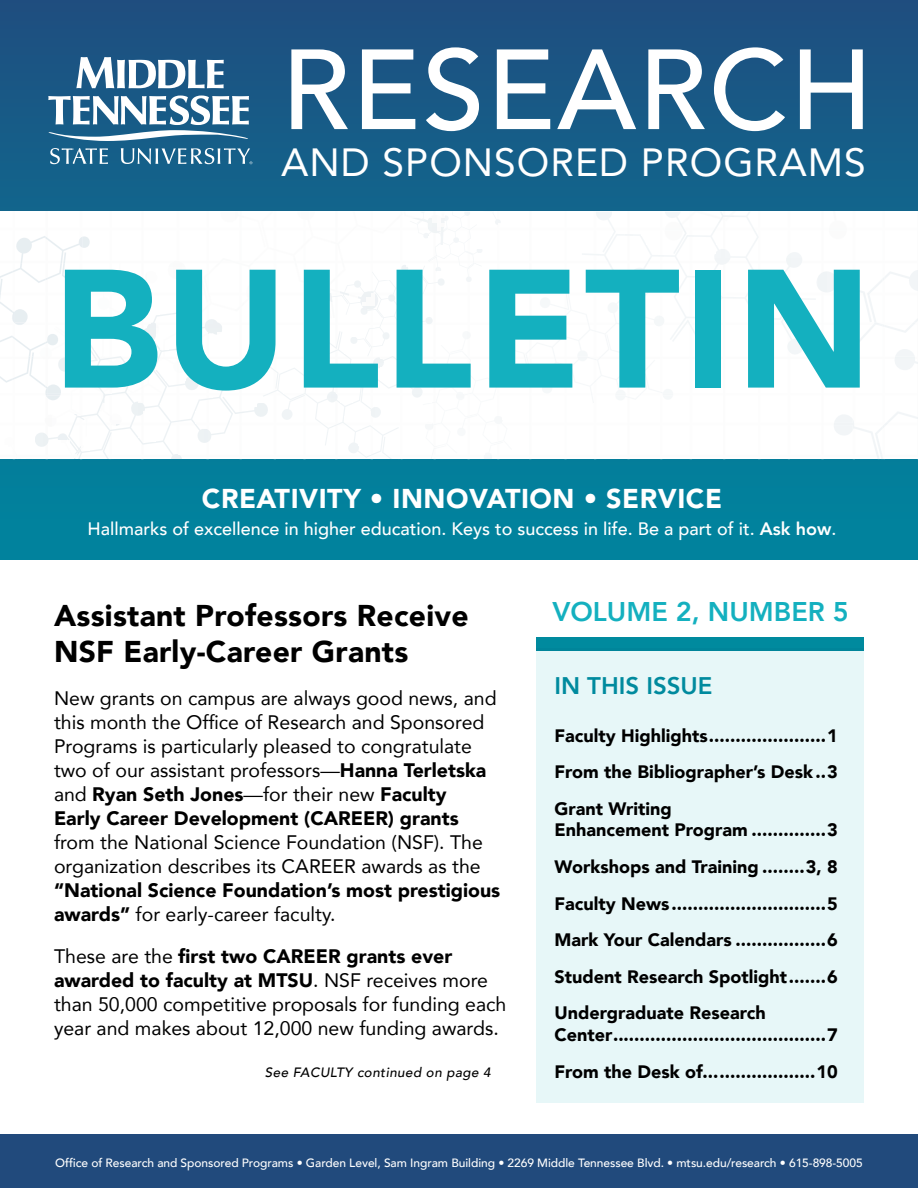
<style>
.page{position:relative;width:918px;height:1188px;background:#fff}
.page>*{position:absolute;margin:0;border:0;box-sizing:border-box;transform-origin:0 0}
.t1{font:900 166.5px "Avenir LT Std";letter-spacing:.02em;color:#14b0bf}
.t2{font:500 112.5px "Avenir LT Std";letter-spacing:.015em;color:#fff}
.t3{font:39px "Avenir LT Pro";letter-spacing:.025em;color:#fff}
.t4{font:900 30px/36px "Avenir";letter-spacing:.01em;color:#000}
.t5{font:900 27px "Avenir LT Std";letter-spacing:.02em;color:#fff}
.t6{font:800 27px "Avenir";color:#14b0bf}
.t7{font:800 24px "Avenir";color:#008a9e}
.t8{font:19.5px/24px "Avenir";color:#000}
.t9{font:900 19.5px/24px "Avenir";color:#000}
.t10{font:900 18px/36.6px "Avenir";color:#000;text-align:justify}
.t11{font:500 18px "Avenir";color:#fff}
.t12{font:italic 500 13.5px "Avenir";letter-spacing:.03em;color:#000}
.t13{font:500 12px "Avenir";letter-spacing:-.005em;color:#fff}
.s1{font-weight:800}
.s2{font-weight:900}
.s3{font-weight:400}
.s4{color:#fff}
</style>
<div class="page">
<div style="left:0;top:1134px;width:918px;height:54px;background:#214a7c"></div>
<div style="left:536px;top:649px;width:328px;height:454px;background:#e7f7f8"></div>
<div style="left:536px;top:637px;width:328px;height:14px;background:#008a9e"></div>
<svg style="left:0;top:0;width:918px;height:560px;background:#11678d"></svg>
<svg style="left:76px;top:57px;width:148px;height:31px"></svg>
<svg style="left:48px;top:96px;width:201px;height:45px"></svg>
<svg style="left:50px;top:148px;width:202px;height:16px;background:#4f86a6"></svg>
<svg style="left:0;top:212px;width:918px;height:247px"></svg>
<img style="left:192px;top:212px;width:424px;height:109px">
<img style="left:0;top:392px;width:77px;height:67px">
<img style="left:625px;top:212px;width:247px;height:154px">
<h2 class="t2" style="left:281px;top:25px;width:593px">RESEARCH</h2>
<h3 class="t3" style="left:281px;top:138px;width:586px">AND SPONSORED PROGRAMS</h3>
<h1 class="t1" style="left:53px;top:229px;width:820px">BULLETIN</h1>
<h3 class="t5" style="left:202px;top:482px;width:522px">CREATIVITY • INNOVATION • SERVICE</h3>
<p class="t11" style="left:87px;top:513px;width:751px">Hallmarks of excellence in higher education. Keys to success in life. Be a part of it. <span class="s1">Ask how</span>.</p>
<h3 class="t4" style="left:54px;top:597px;width:416px">Assistant Professors Receive<br>NSF Early-Career Grants</h3>
<p class="t8" style="left:54px;top:686px;width:444px">New grants on campus are always good news, and this month the Office of Research and Sponsored Programs is particularly pleased to congratulate two of our assistant professors—<span class="s2">Hanna Terletska </span>and <span class="s2">Ryan Seth Jones</span>—for their new <span class="s2">Faculty Early Career Development (CAREER) grants</span></p>
<p class="t8" style="left:54px;top:830px;width:430px">from the National Science Foundation (NSF). The organization describes its CAREER awards as the</p>
<p class="t9" style="left:54px;top:878px;width:448px">“National Science Foundation’s most prestigious awards” <span class="s3">for early-career faculty.</span></p>
<p class="t8" style="left:54px;top:944px;width:454px">These are the <span class="s2">first two CAREER grants ever awarded to faculty at MTSU</span>. NSF receives more than 50,000 competitive proposals for funding each year and makes about 12,000 new funding awards.</p>
<p class="t12" style="left:265px;top:1065px;width:243px">See FACULTY continued on page 4<span class="s4">44</span></p>
<h3 class="t6" style="left:552px;top:591px;width:298px">VOLUME 2, NUMBER 5</h3>
<p class="t7" style="left:554px;top:667px;width:160px">IN THIS ISSUE</p>
<p class="t10" style="left:554px;top:717px;width:285px">Faculty Highlights......................1<br>From the Bibliographer’s Desk..3<br>Grant Writing</p>
<p class="t10" style="left:554px;top:811px;width:285px">Enhancement Program ..............3<br>Workshops and Training ........3, 8<br>Faculty News .............................5<br>Mark Your Calendars .................6<br>Student Research Spotlight.......6<br>Undergraduate Research</p>
<p class="t10" style="left:554px;top:1016px;width:285px">Center........................................7<br>From the Desk of.....................10</p>
<p class="t13" style="left:55px;top:1152px;width:809px">Office of Research and Sponsored Programs • Garden Level, Sam Ingram Building • 2269 Middle Tennessee Blvd. • mtsu.edu/research • 615-898-5005</p>
</div>
